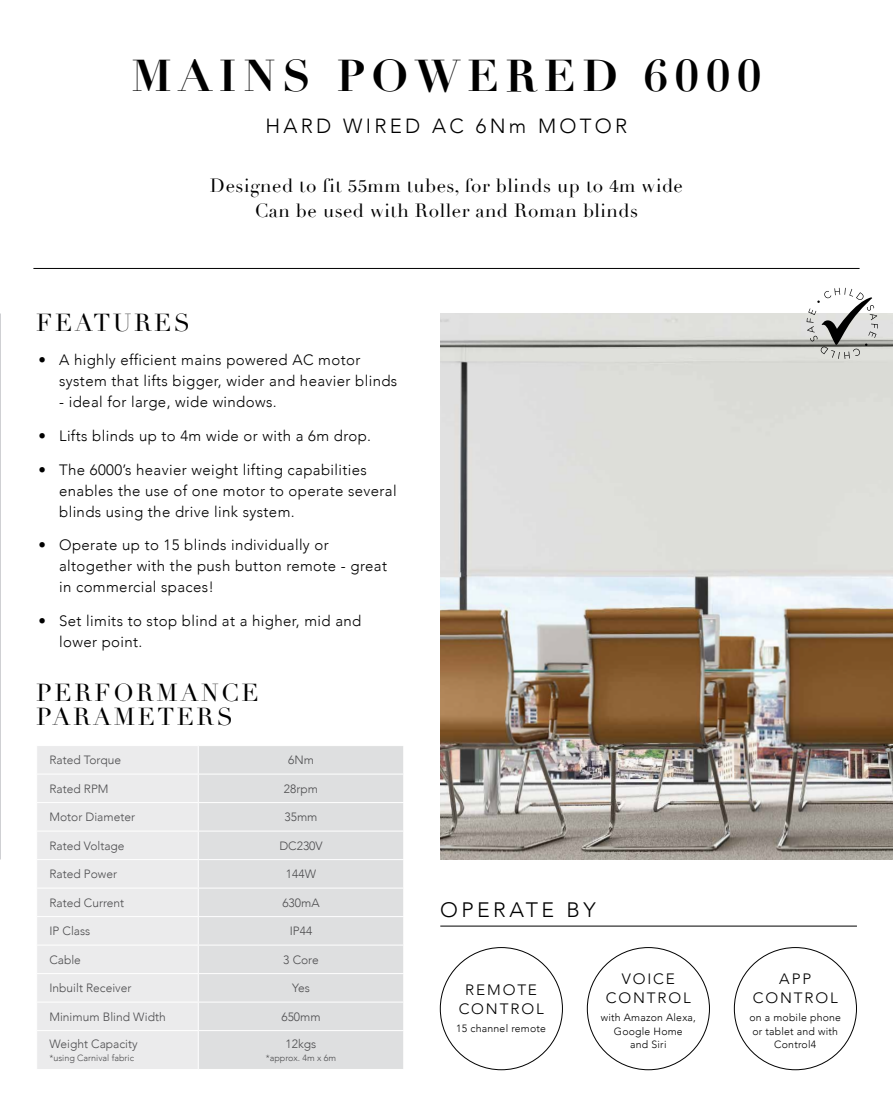
<style>
.page{position:relative;width:893px;height:1106px;background:#fff}
.page>*{position:absolute;margin:0;border:0;box-sizing:border-box;transform-origin:0 0}
.t1{font:700 43.5px "Didot";letter-spacing:.16em;color:#000}
.t2{font:24px/24px "Didot";letter-spacing:.1em;color:#000}
.t3{font:300 20.85px "Avenir";letter-spacing:.16em;color:#000}
.t4{font:300 20.4px "Avenir";letter-spacing:.16em;color:#000}
.t5{font:18.75px/24.8px "Didot";letter-spacing:.025em;color:#000;text-align:center}
.t6{font:300 15px/21px "Avenir";letter-spacing:.025em;color:#000}
.t7{font:300 15px/18.8px "Avenir";letter-spacing:.12em;color:#000;text-align:center}
.t8{font:300 12px "Avenir";color:#4d4d4f}
.t9{font:300 10.5px/13.5px "Avenir";letter-spacing:.02em;color:#000;text-align:center}
.t10{font:300 9px "Avenir";color:#4d4d4f}
.s1{font-family:"Bodoni BT"}
</style>
<div class="page">
<img style="left:0;top:314px;width:1px;height:545px">
<div style="left:37px;top:746px;width:161px;height:323px;background:#ebebec"></div>
<div style="left:199px;top:746px;width:204px;height:323px;background:#dedfe0"></div>
<hr style="left:36px;top:773px;width:162px;height:1px;background:#fff">
<hr style="left:36px;top:802px;width:162px;height:1px;background:#fff">
<hr style="left:36px;top:830px;width:162px;height:1px;background:#fff">
<hr style="left:36px;top:859px;width:162px;height:1px;background:#fff">
<hr style="left:36px;top:887px;width:162px;height:1px;background:#fff">
<hr style="left:36px;top:916px;width:162px;height:1px;background:#fff">
<hr style="left:36px;top:944px;width:162px;height:1px;background:#fff">
<hr style="left:36px;top:973px;width:162px;height:1px;background:#fff">
<hr style="left:36px;top:1001px;width:162px;height:1px;background:#fff">
<hr style="left:36px;top:1030px;width:162px;height:1px;background:#fff">
<hr style="left:198px;top:773px;width:206px;height:1px;background:#fff">
<hr style="left:198px;top:802px;width:206px;height:1px;background:#fff">
<hr style="left:198px;top:830px;width:206px;height:1px;background:#fff">
<hr style="left:198px;top:859px;width:206px;height:1px;background:#fff">
<hr style="left:198px;top:887px;width:206px;height:1px;background:#fff">
<hr style="left:198px;top:916px;width:206px;height:1px;background:#fff">
<hr style="left:198px;top:944px;width:206px;height:1px;background:#fff">
<hr style="left:198px;top:973px;width:206px;height:1px;background:#fff">
<hr style="left:198px;top:1001px;width:206px;height:1px;background:#fff">
<hr style="left:198px;top:1030px;width:206px;height:1px;background:#fff">
<hr style="left:440px;top:925px;width:417px;height:1px;background:#000">
<img style="left:440px;top:314px;width:453px;height:545px">
<hr style="left:33px;top:268px;width:826px;height:1px;background:#000">
<svg style="left:807px;top:288px;width:71px;height:71px"></svg>
<h1 class="t1" style="left:132px;top:48px;width:631px">MAINS POWERED 6000</h1>
<h3 class="t4" style="left:266px;top:114px;width:363px">HARD WIRED AC 6Nm MOTOR</h3>
<p class="t5" style="left:210px;top:174px;width:474px">Designed to fit <span class="s1">55</span>mm tubes, for blinds up to <span class="s1">4</span>m wide<br>Can be used with Roller and Roman blinds</p>
<h2 class="t2" style="left:36px;top:311px;width:156px">FEATURES</h2>
<p class="t6" style="left:59px;top:349px;width:340px;text-indent:-21px">• A highly efficient mains powered AC motor system that lifts bigger, wider and heavier blinds</p>
<p class="t6" style="left:59px;top:391px;width:219px">- ideal for large, wide windows.</p>
<p class="t6" style="left:38px;top:425px;width:334px">• Lifts blinds up to 4m wide or with a 6m drop.</p>
<p class="t6" style="left:59px;top:459px;width:339px;text-indent:-21px">• The 6000’s heavier weight lifting capabilities enables the use of one motor to operate several blinds using the drive link system.</p>
<p class="t6" style="left:59px;top:535px;width:329px;text-indent:-21px">• Operate up to 15 blinds individually or altogether with the push button remote - great in commercial spaces!</p>
<p class="t6" style="left:59px;top:610px;width:304px;text-indent:-21px">• Set limits to stop blind at a higher, mid and lower point.</p>
<h2 class="t2" style="left:36px;top:681px;width:224px">PERFORMANCE<br>PARAMETERS</h2>
<p class="t8" style="left:49px;top:753px;width:73px">Rated Torque</p>
<p class="t8" style="left:288px;top:753px;width:27px">6Nm</p>
<p class="t8" style="left:49px;top:781px;width:61px">Rated RPM</p>
<p class="t8" style="left:284px;top:781px;width:36px">28rpm</p>
<p class="t8" style="left:49px;top:810px;width:87px">Motor Diameter</p>
<p class="t8" style="left:285px;top:810px;width:34px">35mm</p>
<p class="t8" style="left:49px;top:838px;width:77px">Rated Voltage</p>
<p class="t8" style="left:279px;top:838px;width:45px">DC230V</p>
<p class="t8" style="left:49px;top:866px;width:69px">Rated Power</p>
<p class="t8" style="left:286px;top:866px;width:32px">144W</p>
<p class="t8" style="left:49px;top:895px;width:76px">Rated Current</p>
<p class="t8" style="left:282px;top:895px;width:39px">630mA</p>
<p class="t8" style="left:49px;top:923px;width:42px">IP Class</p>
<p class="t8" style="left:290px;top:923px;width:24px">IP44</p>
<p class="t8" style="left:49px;top:952px;width:33px">Cable</p>
<p class="t8" style="left:283px;top:952px;width:37px">3 Core</p>
<p class="t8" style="left:49px;top:980px;width:84px">Inbuilt Receiver</p>
<p class="t8" style="left:292px;top:980px;width:19px">Yes</p>
<p class="t8" style="left:49px;top:1009px;width:118px">Minimum Blind Width</p>
<p class="t8" style="left:281px;top:1009px;width:41px">650mm</p>
<p class="t8" style="left:49px;top:1036px;width:90px">Weight Capacity</p>
<p class="t10" style="left:49px;top:1052px;width:86px">*using Carnival fabric</p>
<p class="t8" style="left:286px;top:1036px;width:32px">12kgs</p>
<p class="t10" style="left:266px;top:1052px;width:72px">*approx. 4m x 6m</p>
<h3 class="t3" style="left:440px;top:897px;width:157px">OPERATE BY</h3>
<p class="t7" style="left:459px;top:980px;width:87px">REMOTE<br>CONTROL</p>
<p class="t9" style="left:456px;top:1021px;width:91px">15 channel remote</p>
<p class="t7" style="left:606px;top:969px;width:87px">VOICE<br>CONTROL</p>
<p class="t7" style="left:753px;top:969px;width:87px">APP<br>CONTROL</p>
<p class="t9" style="left:601px;top:1011px;width:97px">with Amazon Alexa,<br>Google Home<br>and Siri</p>
<p class="t9" style="left:749px;top:1011px;width:93px">on a mobile phone or tablet and with<br>Control4</p>
</div>
